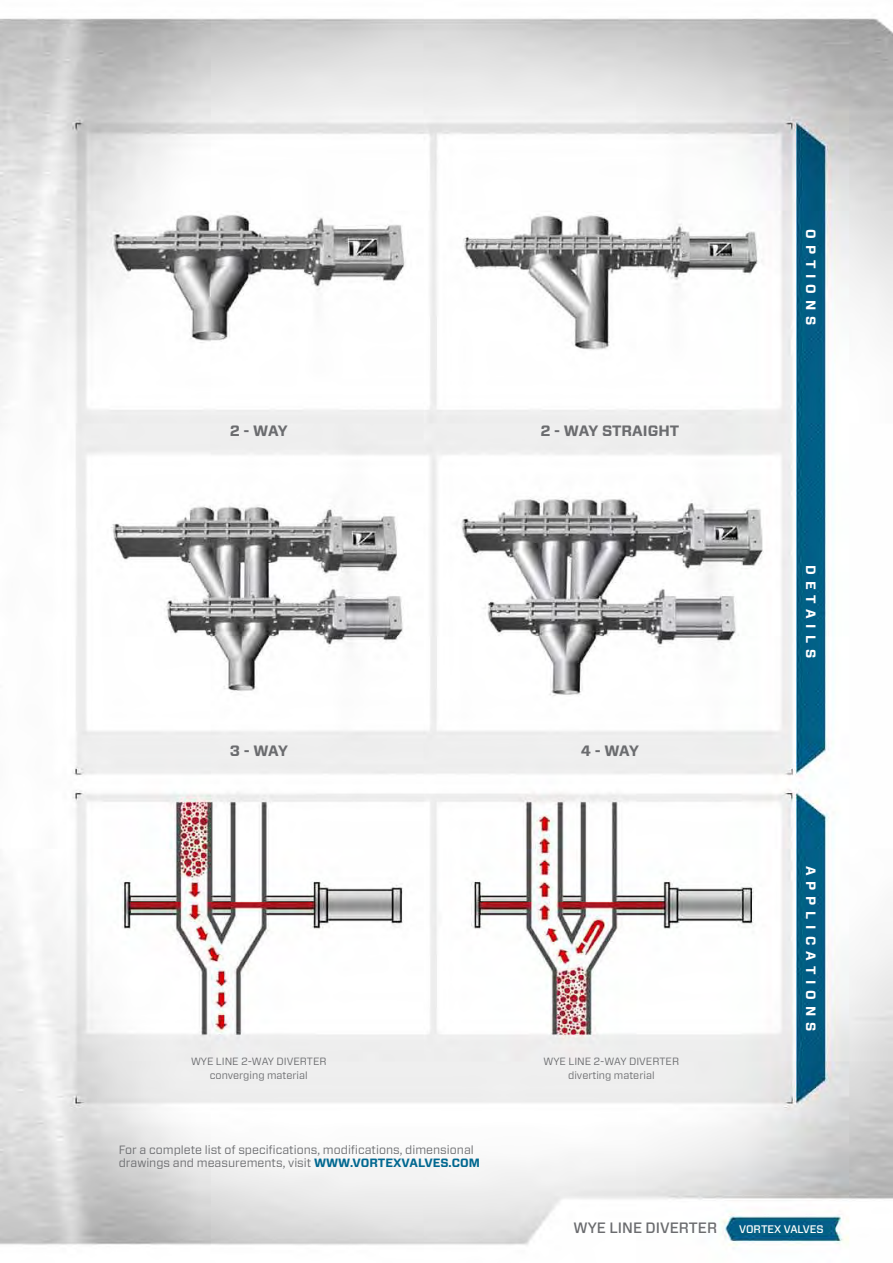
<style>
.page{position:relative;width:893px;height:1263px;background:#fff}
.page>*{position:absolute;margin:0;border:0;box-sizing:border-box;transform-origin:0 0}
.t1{font:700 15px "Forza";letter-spacing:-.015em;color:#6b6c6f}
.t2{font:500 15px "Forza";color:#6b6c6f}
.t3{font:700 13.5px "Forza";letter-spacing:.44em;color:#fff}
.t4{font:12px/13.5px "Forza";color:#6b6c6f}
.t5{font:500 10.95px "Forza";color:#fff}
.t6{font:10.5px/13.5px "Forza";color:#6b6c6f;text-align:center}
.s1{font-weight:700;color:#026890}
</style>
<div class="page">
<img style="left:0;top:18px;width:893px;height:1228px">
<p class="t1" style="left:230px;top:421px;width:59px">2 - WAY</p>
<p class="t1" style="left:230px;top:741px;width:60px">3 - WAY</p>
<p class="t1" style="left:540px;top:421px;width:140px">2 - WAY STRAIGHT</p>
<p class="t1" style="left:581px;top:741px;width:60px">4 - WAY</p>
<p class="t6" style="left:191px;top:1054px;width:137px">WYE LINE 2-WAY DIVERTER converging material</p>
<p class="t6" style="left:544px;top:1054px;width:137px">WYE LINE 2-WAY DIVERTER diverting material</p>
<p class="t4" style="left:119px;top:1143px;width:363px">For a complete list of specifications, modifications, dimensional drawings and measurements, visit <span class="s1">WWW.VORTEXVALVES.COM</span></p>
<p class="t3" style="left:820px;top:229px;width:98px;rotate:90deg">OPTIONS</p>
<p class="t3" style="left:820px;top:565px;width:94px;rotate:90deg">DETAILS</p>
<p class="t3" style="left:820px;top:866px;width:167px;rotate:90deg">APPLICATIONS</p>
<p class="t2" style="left:574px;top:1218px;width:145px">WYE LINE DIVERTER</p>
<p class="t5" style="left:739px;top:1221px;width:86px">VORTEX VALVES</p>
</div>
